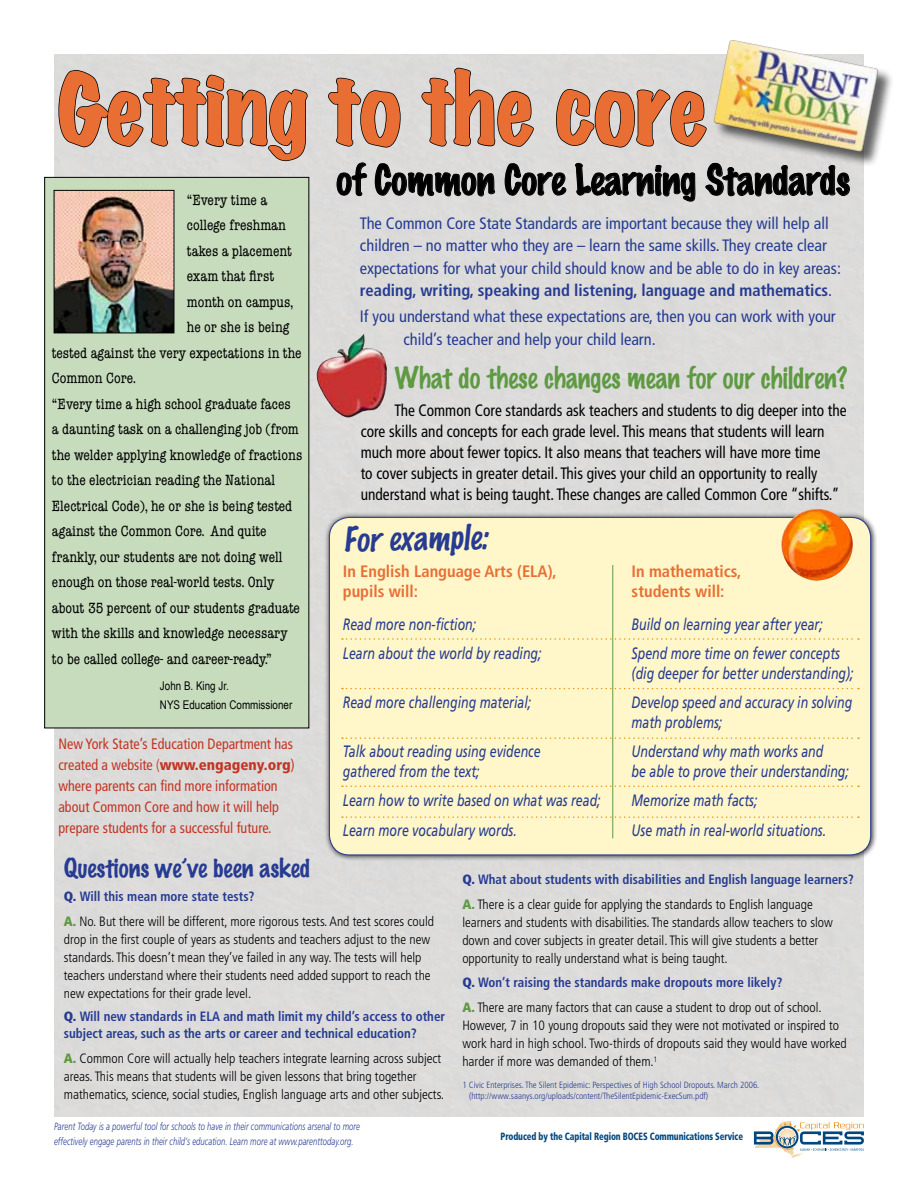
<style>
.page{position:relative;width:918px;height:1188px;background:#fff}
.page>*{position:absolute;margin:0;border:0;box-sizing:border-box;transform-origin:0 0}
.t1{font:88.5px "Marker Felt Wide";color:#e86e34}
.t2{font:100 37.5px "Marker Felt";color:#000}
.t3{font:100 31.05px "Marker Felt";color:#263b91}
.t4{font:100 27px "Marker Felt";color:#5e9a42;scale:.96 1}
.t5{font:100 24px "Marker Felt";color:#263b91}
.t6{font:italic 16.5px/19.5px "Frutiger LT Std";color:#263b91;scale:.75 1}
.t7{font:condensed 16.5px/22.5px "Frutiger LT Std";color:#263b91}
.t8{font:condensed 16.5px/21px "Frutiger LT Std";color:#000;scale:.93 1}
.t9{font:700 condensed 16.5px "Frutiger LT Std";color:#e86e34}
.t10{font:condensed 15px "American Typewriter Std";color:#000}
.t11{font:condensed 15px/21px "Frutiger LT Std";color:#c13523;scale:.94 1}
.t12{font:300 condensed 13.5px/18px "Frutiger LT Std";color:#000}
.t13{font:700 condensed 13.5px/16.5px "Frutiger LT Std";color:#263b91;scale:.96 1}
.t14{font:12px/19.5px "Arial Narrow";color:#000}
.t15{font:italic 300 10.5px/15px "Frutiger";letter-spacing:.01em;color:#263b91;scale:.73 1}
.t16{font:900 condensed 10.5px "Frutiger";letter-spacing:-.01em;color:#00467f;scale:.83 1}
.t17{font:300 condensed 9px/10.5px "Frutiger LT Std";color:#263b91}
.s1{font-weight:700}
.s2{font-weight:300}
.s3{font-weight:900}
.s4{font-weight:900;color:#263b91}
.s5{font-weight:700;color:#263b91}
.s6{font-weight:900;color:#5e9a42}
.s7{font-weight:300;color:#000}
</style>
<div class="page">
<div style="left:54px;top:54px;width:810px;height:1063px;background:#dcdbda"></div>
<svg style="left:58px;top:69px;width:251px;height:93px;background:#c3c2c2"></svg>
<svg style="left:327px;top:77px;width:74px;height:71px;background:#c1c0bf"></svg>
<svg style="left:420px;top:67px;width:113px;height:81px;background:#c1c0c0"></svg>
<svg style="left:555px;top:88px;width:151px;height:60px;background:#bbbbba"></svg>
<svg style="left:336px;top:162px;width:31px;height:34px"></svg>
<svg style="left:375px;top:163px;width:120px;height:34px;background:#b4b3b2"></svg>
<svg style="left:504px;top:163px;width:63px;height:33px;background:#b3b2b2"></svg>
<svg style="left:575px;top:163px;width:121px;height:39px;background:#b7b6b6"></svg>
<svg style="left:705px;top:163px;width:145px;height:34px;background:#acacab"></svg>
<div style="left:714px;top:40px;width:180px;height:128px;background:#000;opacity:.61"></div>
<img style="left:713px;top:40px;width:166px;height:112px">
<div style="left:45px;top:177px;width:264px;height:551px;background:#c7dcbd"></div>
<div style="left:44px;top:177px;width:265px;height:551px;border:1px solid #000"></div>
<img style="left:56px;top:192px;width:116px;height:139px">
<div style="left:54px;top:190px;width:120px;height:143px;border:1px solid #000"></div>
<img style="left:316px;top:333px;width:71px;height:85px">
<div style="left:324px;top:512px;width:553px;height:350px;background:#000;opacity:.79"></div>
<div style="left:329px;top:517px;width:542px;height:338px;background:#fff7ca;border-radius:20px"></div>
<svg style="left:342px;top:638px;width:517px;height:2px"></svg>
<svg style="left:342px;top:688px;width:517px;height:1px"></svg>
<svg style="left:342px;top:737px;width:517px;height:2px"></svg>
<svg style="left:342px;top:786px;width:517px;height:1px"></svg>
<svg style="left:342px;top:816px;width:517px;height:2px"></svg>
<hr style="left:612px;top:565px;width:1px;height:273px;background:#5e9a42">
<img style="left:780px;top:509px;width:75px;height:72px">
<svg style="left:754px;top:1121px;width:110px;height:37px"></svg>
<h1 class="t1" style="left:58px;top:64px;width:651px">Getting to the core</h1>
<h2 class="t2" style="left:336px;top:162px;width:515px">of Common Core Learning Standards</h2>
<p class="t7" style="left:360px;top:212px;width:482px">The Common Core State Standards are important because they will help all children – no matter who they are – learn the same skills. They create clear expectations for what your child should know and be able to do in key areas: <span class="s1">reading, writing, speaking and listening, language and mathematics</span>.</p>
<p class="t7" style="left:404px;top:306px;width:434px;text-indent:-44px">If you understand what these expectations are, then you can work with your child’s teacher and help your child learn.</p>
<h3 class="t4" style="left:394px;top:365px;width:474px">What do these changes mean for our children?</h3>
<p class="t8" style="left:361px;top:400px;width:524px;text-indent:34px">The Common Core standards ask teachers and students to dig deeper into the core skills and concepts for each grade level. This means that students will learn much more about fewer topics. It also means that teachers will have more time<br>to cover subjects in greater detail. This gives your child an opportunity to really understand what is being taught. These changes are called Common Core “shifts.”</p>
<p class="t10" style="left:187px;top:191px;width:82px">“Every time a</p>
<p class="t10" style="left:187px;top:217px;width:101px">college freshman</p>
<p class="t10" style="left:187px;top:242px;width:107px">takes a placement</p>
<p class="t10" style="left:187px;top:268px;width:89px">exam that first</p>
<p class="t10" style="left:187px;top:293px;width:108px">month on campus,</p>
<p class="t10" style="left:187px;top:319px;width:104px">he or she is being</p>
<p class="t10" style="left:52px;top:344px;width:251px">tested against the very expectations in the</p>
<p class="t10" style="left:52px;top:370px;width:86px">Common Core.</p>
<p class="t10" style="left:52px;top:395px;width:240px">“Every time a high school graduate faces</p>
<p class="t10" style="left:52px;top:421px;width:248px">a daunting task on a challenging job (from</p>
<p class="t10" style="left:52px;top:446px;width:252px">the welder applying knowledge of fractions</p>
<p class="t10" style="left:52px;top:472px;width:225px">to the electrician reading the National</p>
<p class="t10" style="left:52px;top:497px;width:242px">Electrical Code), he or she is being tested</p>
<p class="t10" style="left:52px;top:523px;width:216px">against the Common Core. And quite</p>
<p class="t10" style="left:52px;top:548px;width:232px">frankly, our students are not doing well</p>
<p class="t10" style="left:52px;top:574px;width:224px">enough on those real-world tests. Only</p>
<p class="t10" style="left:52px;top:599px;width:250px">about 35 percent of our students graduate</p>
<p class="t10" style="left:52px;top:625px;width:237px">with the skills and knowledge necessary</p>
<p class="t10" style="left:52px;top:650px;width:222px">to be called college- and career-ready.”</p>
<p class="t14" style="left:160px;top:675px;width:134px">John B. King Jr.<br>NYS Education Commissioner</p>
<h3 class="t3" style="left:343px;top:524px;width:147px;rotate:-1deg">For example:</h3>
<p class="t9" style="left:343px;top:562px;width:215px">In English Language Arts (ELA),</p>
<p class="t9" style="left:632px;top:562px;width:111px">In mathematics,</p>
<p class="t9" style="left:343px;top:581px;width:77px">pupils will:</p>
<p class="t9" style="left:632px;top:581px;width:94px">students will:</p>
<p class="t6" style="left:343px;top:615px;width:179px">Read more non-fiction;</p>
<p class="t6" style="left:632px;top:615px;width:256px">Build on learning year after year;</p>
<p class="t6" style="left:343px;top:644px;width:266px">Learn about the world by reading;</p>
<p class="t6" style="left:632px;top:644px;width:298px">Spend more time on fewer concepts (dig deeper for better understanding);</p>
<p class="t6" style="left:343px;top:693px;width:253px">Read more challenging material;</p>
<p class="t6" style="left:632px;top:693px;width:296px">Develop speed and accuracy in solving math problems;</p>
<p class="t6" style="left:343px;top:742px;width:265px">Talk about reading using evidence</p>
<p class="t6" style="left:632px;top:742px;width:257px">Understand why math works and</p>
<p class="t6" style="left:343px;top:762px;width:184px">gathered from the text;</p>
<p class="t6" style="left:632px;top:762px;width:291px">be able to prove their understanding;</p>
<p class="t6" style="left:343px;top:791px;width:345px">Learn how to write based on what was read;</p>
<p class="t6" style="left:632px;top:791px;width:169px">Memorize math facts;</p>
<p class="t6" style="left:343px;top:820px;width:233px">Learn more vocabulary words.</p>
<p class="t6" style="left:632px;top:820px;width:261px">Use math in real-world situations.</p>
<p class="t11" style="left:58px;top:734px;width:253px">New York State’s Education Department has created a website <span class="s2">(</span><span class="s3">www.engageny.org</span>) where parents can find more information about Common Core and how it will help prepare students for a successful future.</p>
<h3 class="t5" style="left:64px;top:856px;width:248px">Questions we’ve been asked</h3>
<p class="t12" style="left:64px;top:885px;width:372px;line-height:24.8px"><span class="s4">Q.</span> <span class="s5">Will this mean more state tests?<br></span><span class="s6">A.</span> No. But there will be different, more rigorous tests. And test scores could</p>
<p class="t12" style="left:64px;top:931px;width:368px">drop in the first couple of years as students and teachers adjust to the new standards. This doesn’t mean they’ve failed in any way. The tests will help teachers understand where their students need added support to reach the new expectations for their grade level.</p>
<p class="t13" style="left:64px;top:1008px;width:399px"><span class="s3">Q.</span> Will new standards in ELA and math limit my child’s access to other subject areas, such as the arts or career and technical education?</p>
<p class="t12" style="left:64px;top:1049px;width:382px"><span class="s6">A.</span> Common Core will actually help teachers integrate learning across subject areas. This means that students will be given lessons that bring together mathematics, science, social studies, English language arts and other subjects.</p>
<p class="t15" style="left:54px;top:1119px;width:421px">Parent Today is a powerful tool for schools to have in their communications arsenal to more effectively engage parents in their child’s education. Learn more at www.parenttoday.org.</p>
<p class="t13" style="left:462px;top:867px;width:409px;line-height:24.8px"><span class="s3">Q.</span> What about students with disabilities and English language learners?<br><span class="s6">A.</span> <span class="s7">There is a clear guide for applying the standards to English language</span></p>
<p class="t12" style="left:462px;top:913px;width:372px">learners and students with disabilities. The standards allow teachers to slow down and cover subjects in greater detail. This will give students a better opportunity to really understand what is being taught.</p>
<p class="t12" style="left:462px;top:971px;width:361px;line-height:24.8px"><span class="s4">Q.</span> <span class="s5">Won’t raising the standards make dropouts more likely?<br></span><span class="s6">A.</span> There are many factors that can cause a student to drop out of school.</p>
<p class="t12" style="left:462px;top:1017px;width:386px">However, 7 in 10 young dropouts said they were not motivated or inspired to work hard in high school. Two-thirds of dropouts said they would have worked harder if more was demanded of them.<sup>1</sup></p>
<p class="t17" style="left:469px;top:1080px;width:292px;text-indent:-7px">1 Civic Enterprises. The Silent Epidemic: Perspectives of High School Dropouts. March 2006. (http://www.saanys.org/uploads/content/TheSilentEpidemic-ExecSum.pdf)</p>
<p class="t16" style="left:501px;top:1130px;width:294px">Produced by the Capital Region BOCES Communications Service</p>
</div>
